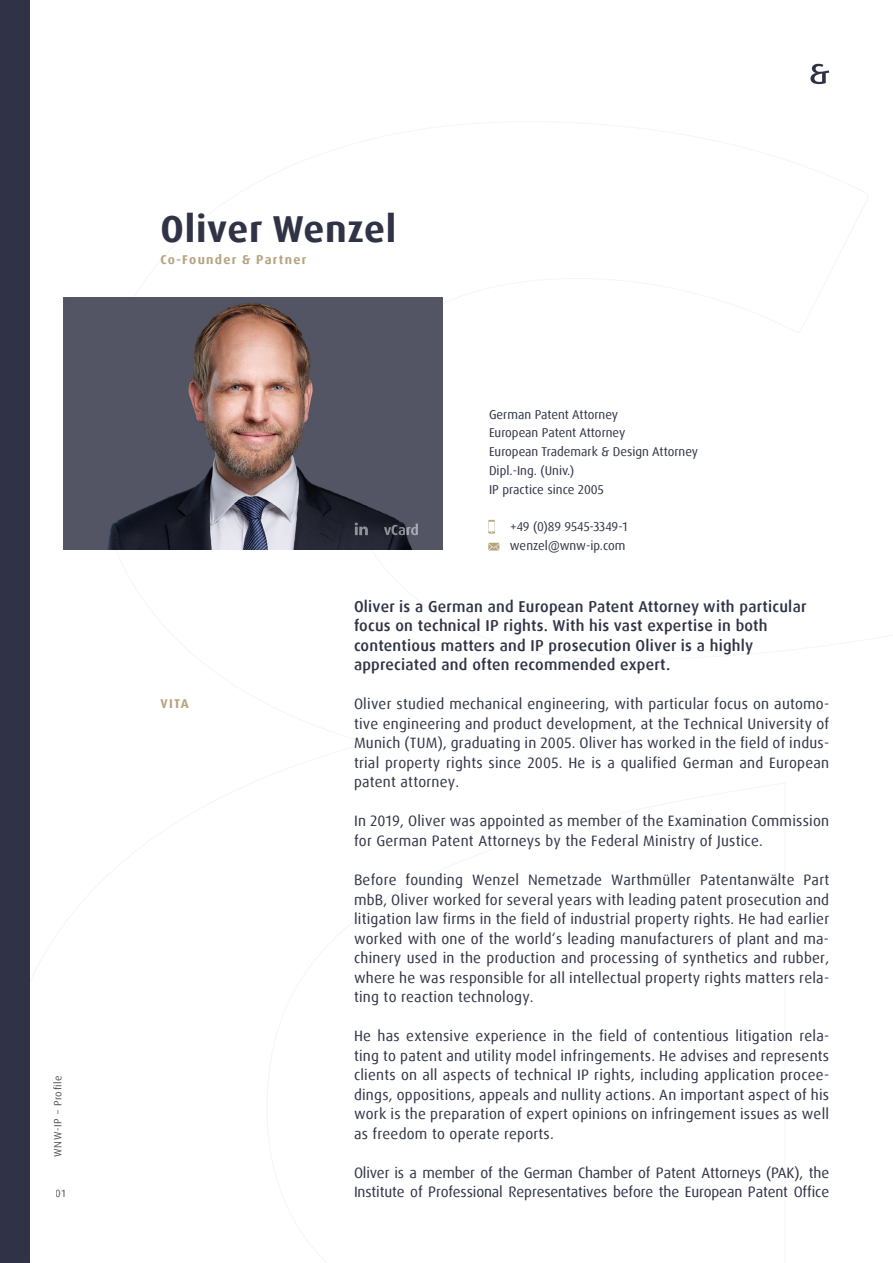
<style>
.page{position:relative;width:893px;height:1263px;background:#fff}
.page>*{position:absolute;margin:0;border:0;box-sizing:border-box;transform-origin:0 0}
.t1{font:700 37.5px "Dax OT";letter-spacing:.02em;color:#303346}
.t2{font:500 15.75px/19.5px "Dax OT";letter-spacing:.015em;color:#303346}
.t3{font:15px/19.5px "Dax OT";letter-spacing:.015em;color:#303346;text-align:justify}
.t4{font:15px/19.5px "Dax OT";letter-spacing:-.01em;color:#303346}
.t5{font:12.75px/18.8px "Dax OT";color:#303346}
.t6{font:700 12.75px "Dax OT";letter-spacing:.1em;color:#b7a380}
.t7{font:10.5px "Dax OT";letter-spacing:.05em;color:#282828}
</style>
<div class="page">
<div style="left:0;top:0;width:30px;height:1263px;background:#303346"></div>
<svg style="left:810px;top:64px;width:19px;height:20px"></svg>
<img style="left:64px;top:297px;width:378px;height:253px">
<svg style="left:488px;top:543px;width:11px;height:7px"></svg>
<svg style="left:488px;top:520px;width:7px;height:14px"></svg>
<svg style="left:355px;top:522px;width:13px;height:13px"></svg>
<svg style="left:384px;top:523px;width:34px;height:12px"></svg>
<p class="t7" style="left:51px;top:1157px;width:83px;rotate:-90deg">WNW-IP – Profile</p>
<p class="t7" style="left:56px;top:1187px;width:11px">01</p>
<h1 class="t1" style="left:161px;top:205px;width:237px">Oliver Wenzel</h1>
<p class="t6" style="left:161px;top:251px;width:147px">Co-Founder &amp; Partner</p>
<p class="t6" style="left:161px;top:695px;width:30px">VITA</p>
<p class="t5" style="left:489px;top:405px;width:211px">German Patent Attorney<br>European Patent Attorney<br>European Trademark &amp; Design Attorney<br>Dipl.-Ing. (Univ.)<br>IP practice since 2005</p>
<p class="t5" style="left:510px;top:517px;width:119px">+49 (0)89 9545-3349-1 wenzel@wnw-ip.com</p>
<p class="t2" style="left:354px;top:597px;width:454px">Oliver is a German and European Patent Attorney with particular focus on technical IP rights. With his vast expertise in both contentious matters and IP prosecution Oliver is a highly appreciated and often recommended expert.</p>
<p class="t3" style="left:354px;top:695px;width:477px">Oliver studied mechanical engineering, with particular focus on automo&shy;tive engineering and product development, at the Technical University of Munich (TUM), graduating in 2005. Oliver has worked in the field of indus&shy;trial property rights since 2005. He is a qualified German and European patent attorney.</p>
<p class="t3" style="left:354px;top:812px;width:477px">In 2019, Oliver was appointed as member of the Examination Commission for German Patent Attorneys by the Federal Ministry of Justice.</p>
<p class="t3" style="left:354px;top:870px;width:477px">Before founding Wenzel Nemetzade Warthmüller Patentanwälte Part mbB, Oliver worked for several years with leading patent prosecution and litigation law firms in the field of industrial property rights. He had earlier worked with one of the world‘s leading manufacturers of plant and ma&shy;chinery used in the production and processing of synthetics and rubber, where he was responsible for all intellectual property rights matters rela&shy;ting to reaction technology.</p>
<p class="t3" style="left:354px;top:1026px;width:477px">He has extensive experience in the field of contentious litigation rela&shy;ting to patent and utility model infringements. He advises and represents clients on all aspects of technical IP rights, including application procee&shy;dings, oppositions, appeals and nullity actions. An important aspect of his work is the preparation of expert opinions on infringement issues as well as freedom to operate reports.</p>
<p class="t4" style="left:354px;top:1163px;width:477px">Oliver is a member of the German Chamber of Patent Attorneys (PAK), the<br>Institute of Professional Representatives before the European Patent Office</p>
</div>
